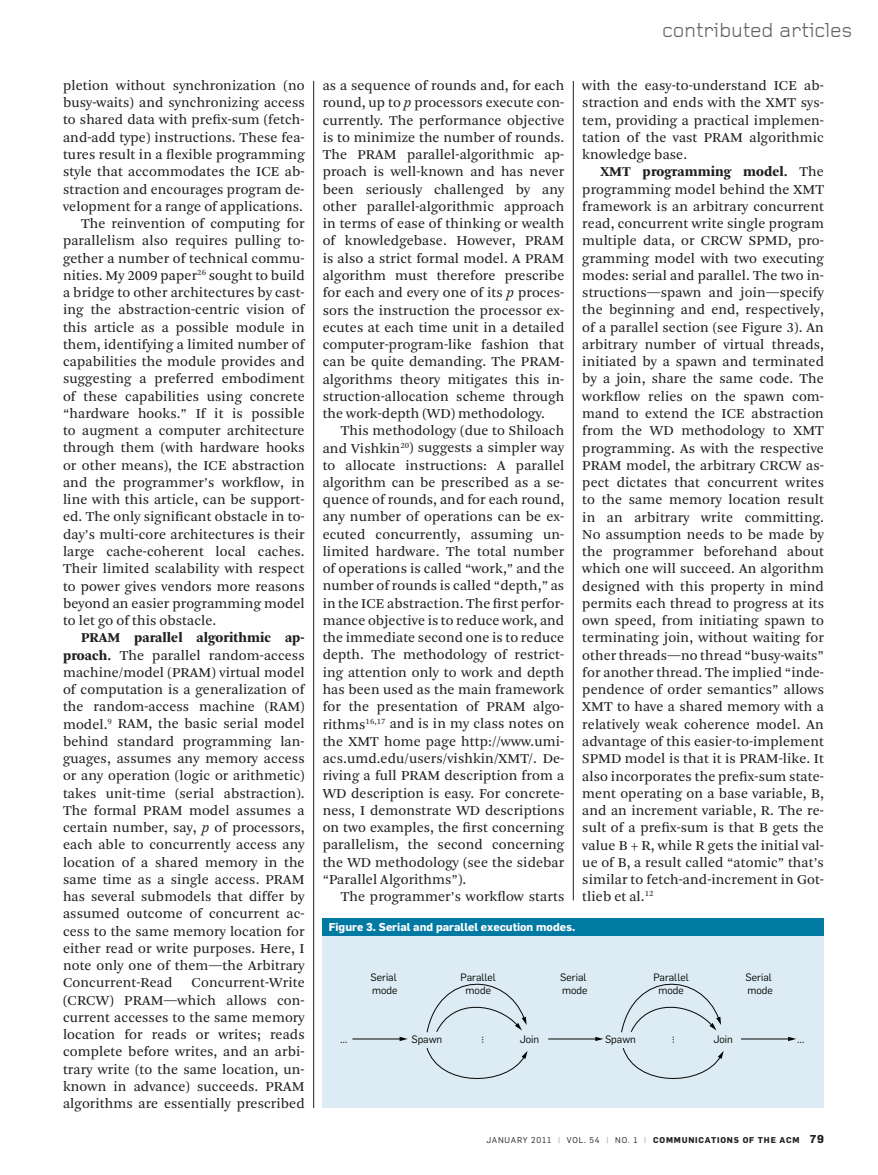
<style>
.page{position:relative;width:878px;height:1175px;background:#fff}
.page>*{position:absolute;margin:0;border:0;box-sizing:border-box;transform-origin:0 0}
.t1{font:21px "Foundry Gridnik";letter-spacing:-.015em;color:#636366}
.t2{font:14.25px/17.2px "Arnhem Blond";letter-spacing:.005em;color:#231f20;text-align:justify}
.t3{font:900 14.25px "Arnhem";letter-spacing:.005em;color:#231f20}
.t4{font:700 11.25px "Flama";color:#fff}
.t5{font:10.5px/13.5px "Flama";color:#040503}
.t6{font:700 8.25px "Flama";letter-spacing:.1em;color:#231f20}
.s1{font-family:"Arnhem";font-weight:900}
.s2{font-style:italic}
.s3{font-family:"Arnhem Blond";font-weight:400}
.s4{font-weight:400}
.s5{font-weight:400;color:#939598}
.s6{font-size:11.25px}
</style>
<div class="page">
<hr style="left:313px;top:81px;width:1px;height:1027px;background:#231f20">
<hr style="left:573px;top:81px;width:1px;height:819px;background:#231f20">
<div style="left:322px;top:919px;width:502px;height:189px;background:#ddecf4"></div>
<div style="left:322px;top:918px;width:502px;height:17px;background:#0079a3"></div>
<hr style="left:352px;top:1038px;width:49px;height:1px;background:#040503">
<svg style="left:399px;top:1036px;width:8px;height:5px"></svg>
<hr style="left:548px;top:1038px;width:48px;height:1px;background:#040503">
<svg style="left:595px;top:1036px;width:8px;height:5px"></svg>
<hr style="left:741px;top:1038px;width:48px;height:1px;background:#040503">
<svg style="left:788px;top:1036px;width:8px;height:5px"></svg>
<svg style="left:426px;top:983px;width:100px;height:50px"></svg>
<svg style="left:426px;top:1048px;width:101px;height:31px"></svg>
<svg style="left:622px;top:1048px;width:101px;height:31px"></svg>
<svg style="left:621px;top:983px;width:100px;height:50px"></svg>
<p class="t2" style="left:63px;top:77px;width:243px">pletion without synchronization (no</p>
<p class="t2" style="left:63px;top:94px;width:243px">busy-waits) and synchronizing access</p>
<p class="t2" style="left:63px;top:111px;width:243px">to shared data with prefix-sum (fetch-</p>
<p class="t2" style="left:63px;top:129px;width:243px">and-add type) instructions. These fea-</p>
<p class="t2" style="left:63px;top:146px;width:243px">tures result in a flexible programming</p>
<p class="t2" style="left:63px;top:163px;width:243px">style that accommodates the ICE ab-</p>
<p class="t2" style="left:63px;top:181px;width:243px">straction and encourages program de-</p>
<p class="t2" style="left:63px;top:198px;width:241px">velopment for a range of applications.</p>
<p class="t2" style="left:81px;top:215px;width:225px">The reinvention of computing for</p>
<p class="t2" style="left:63px;top:232px;width:243px">parallelism also requires pulling to-</p>
<p class="t2" style="left:63px;top:250px;width:243px">gether a number of technical commu-</p>
<p class="t2" style="left:63px;top:267px;width:243px">nities. My 2009 paper<sup>26</sup> sought to build</p>
<p class="t2" style="left:63px;top:284px;width:243px">a bridge to other architectures by cast-</p>
<p class="t2" style="left:63px;top:301px;width:243px">ing the abstraction-centric vision of</p>
<p class="t2" style="left:63px;top:319px;width:243px">this article as a possible module in</p>
<p class="t2" style="left:63px;top:336px;width:243px">them, identifying a limited number of</p>
<p class="t2" style="left:63px;top:353px;width:243px">capabilities the module provides and</p>
<p class="t2" style="left:63px;top:370px;width:243px">suggesting a preferred embodiment</p>
<p class="t2" style="left:63px;top:388px;width:243px">of these capabilities using concrete</p>
<p class="t2" style="left:63px;top:405px;width:243px">“hardware hooks.” If it is possible</p>
<p class="t2" style="left:63px;top:422px;width:243px">to augment a computer architecture</p>
<p class="t2" style="left:63px;top:439px;width:243px">through them (with hardware hooks</p>
<p class="t2" style="left:63px;top:457px;width:243px">or other means), the ICE abstraction</p>
<p class="t2" style="left:63px;top:474px;width:243px">and the programmer’s workflow, in</p>
<p class="t2" style="left:63px;top:491px;width:243px">line with this article, can be support-</p>
<p class="t2" style="left:63px;top:508px;width:243px">ed. The only significant obstacle in to-</p>
<p class="t2" style="left:63px;top:526px;width:243px">day’s multi-core architectures is their</p>
<p class="t2" style="left:63px;top:543px;width:243px">large cache-coherent local caches.</p>
<p class="t2" style="left:63px;top:560px;width:243px">Their limited scalability with respect</p>
<p class="t2" style="left:63px;top:577px;width:243px">to power gives vendors more reasons</p>
<p class="t2" style="left:63px;top:595px;width:243px">beyond an easier programming model</p>
<p class="t2" style="left:63px;top:612px;width:155px">to let go of this obstacle.</p>
<p class="t3" style="left:81px;top:630px;width:225px">PRAM parallel algorithmic ap-</p>
<p class="t2" style="left:63px;top:646px;width:243px"><span class="s1">proach.</span> The parallel random-access machine/model (PRAM) virtual model of computation is a generalization of the random-access machine (RAM) model.<sup>9</sup> RAM, the basic serial model behind standard programming lan&shy;guages, assumes any memory access or any operation (logic or arithmetic) takes unit-time (serial abstraction).<br>The formal PRAM model assumes a certain number, say, <span class="s2">p</span> of processors, each able to concurrently access any location of a shared memory in the same time as a single access. PRAM has several submodels that differ by assumed outcome of concurrent ac&shy;cess to the same memory location for either read or write purposes. Here, I note only one of them—the Arbitrary Concurrent-Read</p>
<p class="t2" style="left:63px;top:974px;width:243px;text-indent:129px">Concurrent-Write (CRCW) PRAM—which allows con&shy;current accesses to the same memory location for reads or writes; reads complete before writes, and an arbi&shy;trary write (to the same location, un&shy;known in advance) succeeds. PRAM algorithms are essentially prescribed</p>
<p class="t2" style="left:323px;top:77px;width:243px">as a sequence of rounds and, for each round, up to <span class="s2">p</span> processors execute con&shy;currently. The performance objective is to minimize the number of rounds.<br>The PRAM parallel-algorithmic ap&shy;proach is well-known and has never been seriously challenged by any other parallel-algorithmic approach in terms of ease of thinking or wealth of knowledgebase. However, PRAM is also a strict formal model. A PRAM algorithm must therefore prescribe for each and every one of its <span class="s2">p</span> proces&shy;sors the instruction the processor ex&shy;ecutes at each time unit in a detailed computer-program-like fashion that can be quite demanding. The PRAM&shy;algorithms theory mitigates this in&shy;struction-allocation scheme through the work-depth (WD) methodology.</p>
<p class="t2" style="left:322px;top:422px;width:243px;text-indent:18px">This methodology (due to Shiloach and Vishkin<sup>20</sup>) suggests a simpler way to allocate instructions: A parallel algorithm can be prescribed as a se&shy;quence of rounds, and for each round, any number of operations can be ex&shy;ecuted concurrently, assuming un&shy;limited hardware. The total number of operations is called “work,” and the number of rounds is called “depth,” as in the ICE abstraction. The first perfor&shy;mance objective is to reduce work, and the immediate second one is to reduce depth. The methodology of restrict&shy;ing attention only to work and depth has been used as the main framework for the presentation of PRAM algo&shy;rithms<sup>16,17</sup> and is in my class notes on the XMT home page http://www.umi&shy;acs.umd.edu/users/vishkin/XMT/. De&shy;riving a full PRAM description from a WD description is easy. For concrete&shy;ness, I demonstrate WD descriptions on two examples, the first concerning parallelism, the second concerning the WD methodology (see the sidebar “Parallel Algorithms”).</p>
<p class="t2" style="left:340px;top:888px;width:225px">The programmer’s workflow starts</p>
<h1 class="t1" style="left:662px;top:19px;width:192px">contributed articles</h1>
<p class="t2" style="left:582px;top:77px;width:243px">with the easy-to-understand ICE ab&shy;straction and ends with the XMT sys&shy;tem, providing a practical implemen&shy;tation of the vast PRAM algorithmic knowledge base.</p>
<p class="t3" style="left:600px;top:164px;width:225px">XMT programming model. <span class="s3">The</span></p>
<p class="t2" style="left:582px;top:181px;width:243px">programming model behind the XMT framework is an arbitrary concurrent read, concurrent write single program multiple data, or CRCW SPMD, pro&shy;gramming model with two executing modes: serial and parallel. The two in&shy;structions—spawn and join—specify the beginning and end, respectively, of a parallel section (see Figure 3). An arbitrary number of virtual threads, initiated by a spawn and terminated by a join, share the same code. The workflow relies on the spawn com&shy;mand to extend the ICE abstraction from the WD methodology to XMT programming. As with the respective PRAM model, the arbitrary CRCW as&shy;pect dictates that concurrent writes to the same memory location result in an arbitrary write committing.<br>No assumption needs to be made by the programmer beforehand about which one will succeed. An algorithm designed with this property in mind permits each thread to progress at its own speed, from initiating spawn to terminating join, without waiting for other threads—no thread “busy-waits” for another thread. The implied “inde&shy;pendence of order semantics” allows XMT to have a shared memory with a relatively weak coherence model. An advantage of this easier-to-implement SPMD model is that it is PRAM-like. It also incorporates the prefix-sum state&shy;ment operating on a base variable, B, and an increment variable, R. The re&shy;sult of a prefix-sum is that B gets the value B + R, while R gets the initial val&shy;ue of B, a result called “atomic” that’s similar to fetch-and-increment in Got&shy;tlieb et al.<sup>12</sup></p>
<p class="t4" style="left:328px;top:919px;width:248px">Figure 3. Serial and parallel execution modes.</p>
<p class="t5" style="left:370px;top:970px;width:29px">Serial mode</p>
<p class="t5" style="left:460px;top:970px;width:37px;text-align:center">Parallel mode</p>
<p class="t5" style="left:560px;top:970px;width:29px">Serial mode</p>
<p class="t5" style="left:745px;top:970px;width:29px">Serial mode</p>
<p class="t5" style="left:653px;top:970px;width:37px;text-align:center">Parallel mode</p>
<p class="t5" style="left:519px;top:1032px;width:21px">Join</p>
<p class="t5" style="left:605px;top:1032px;width:32px">Spawn</p>
<p class="t5" style="left:713px;top:1032px;width:21px">Join</p>
<p class="t5" style="left:797px;top:1032px;width:9px">…</p>
<p class="t5" style="left:340px;top:1032px;width:9px">…</p>
<p class="t5" style="left:411px;top:1032px;width:32px">Spawn</p>
<p class="t5" style="left:492px;top:1035px;width:9px;rotate:90deg">…</p>
<p class="t5" style="left:683px;top:1035px;width:9px;rotate:90deg">…</p>
<p class="t6" style="left:486px;top:1134px;width:339px"><span class="s4">january 2011</span> <span class="s5">|</span> <span class="s4">vol. 54</span> <span class="s5">|</span> <span class="s4">no. 1</span> <span class="s5">|</span> communications of the acm <span class="s6">79</span></p>
</div>
